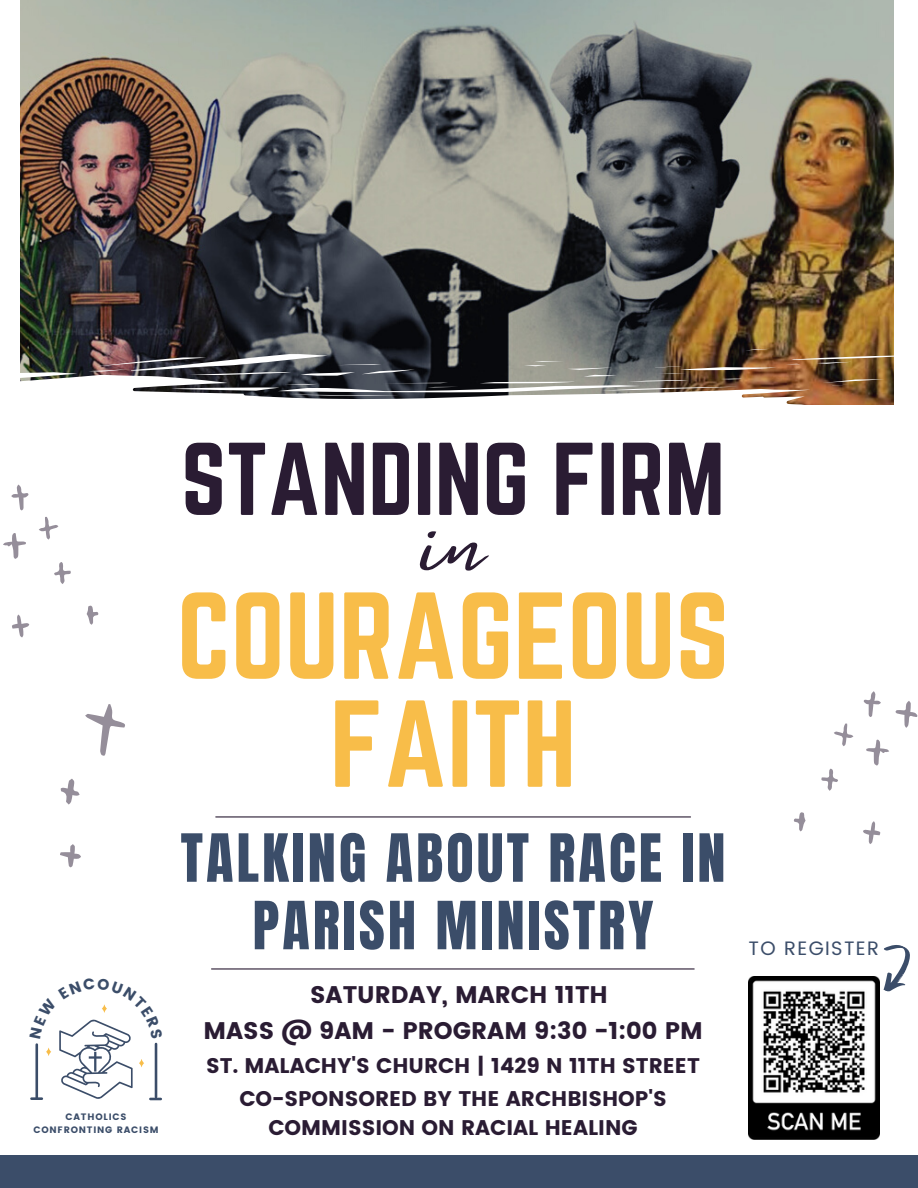
<style>
.page{position:relative;width:918px;height:1188px;background:#fff}
.page>*{position:absolute;margin:0;border:0;box-sizing:border-box;transform-origin:0 0}
.t1{font:108px/108px "Norwester";color:#f8bd49;text-align:center}
.t2{font:91.35px "Mistrully";color:#2a1c33}
.t3{font:90.3px "Norwester";color:#2a1c33}
.t4{font:56.4px/67.5px "Anton";letter-spacing:.055em;color:#3b4d69;text-align:center}
.t5{font:24px "Poppins";color:#2a1c33}
.t6{font:21.15px/29.2px "Poppins";color:#2a1c33;text-align:center}
.t7{font:19.5px "Poppins";letter-spacing:.07em;color:#3b4d69}
.t8{font:9.3px/13px "Poppins";letter-spacing:.085em;color:#3b4d69;text-align:center}
</style>
<div class="page">
<img style="left:21px;top:0;width:873px;height:375px">
<svg style="left:18px;top:375px;width:876px;height:240px"></svg>
<svg style="left:18px;top:368px;width:59px;height:11px"></svg>
<img style="left:89px;top:349px;width:688px;height:47px">
<svg style="left:785px;top:355px;width:109px;height:10px"></svg>
<div style="left:491px;top:406px;width:427px;height:275px;background:#fff"></div>
<div style="left:0;top:1155px;width:918px;height:33px;background:#3b4d69"></div>
<svg style="left:60px;top:704px;width:65px;height:164px"></svg>
<svg style="left:793px;top:691px;width:125px;height:153px"></svg>
<svg style="left:3px;top:485px;width:95px;height:153px"></svg>
<hr style="left:216px;top:816px;width:475px;height:2px;background:#2a1c33">
<hr style="left:212px;top:968px;width:482px;height:2px;background:#2a1c33">
<img style="left:748px;top:976px;width:132px;height:163px">
<svg style="left:868px;top:945px;width:42px;height:52px"></svg>
<svg style="left:30px;top:1004px;width:132px;height:96px"></svg>
<p class="t8" style="left:33px;top:1110px;width:127px">CATHOLICS<br>CONFRONTING RACISM</p>
<h3 class="t3" style="left:181px;top:425px;width:545px">STANDING FIRM</h3>
<h2 class="t2" style="left:421px;top:470px;width:65px">in</h2>
<h1 class="t1" style="left:177px;top:582px;width:554px">COURAGEOUS<br>FAITH</h1>
<h3 class="t4" style="left:181px;top:825px;width:546px">TALKING ABOUT RACE IN<br>PARISH MINISTRY</h3>
<p class="t5" style="left:310px;top:981px;width:299px">SATURDAY, MARCH 11TH</p>
<p class="t5" style="left:203px;top:1017px;width:501px">MASS @ 9AM - PROGRAM 9:30 -1:00 PM</p>
<p class="t6" style="left:206px;top:1051px;width:495px">ST. MALACHY'S CHURCH | 1429 N 11TH STREET</p>
<p class="t6" style="left:239px;top:1084px;width:429px">CO-SPONSORED BY THE ARCHBISHOP'S<br>COMMISSION ON RACIAL HEALING</p>
<p class="t7" style="left:749px;top:936px;width:132px">TO REGISTER</p>
</div>
